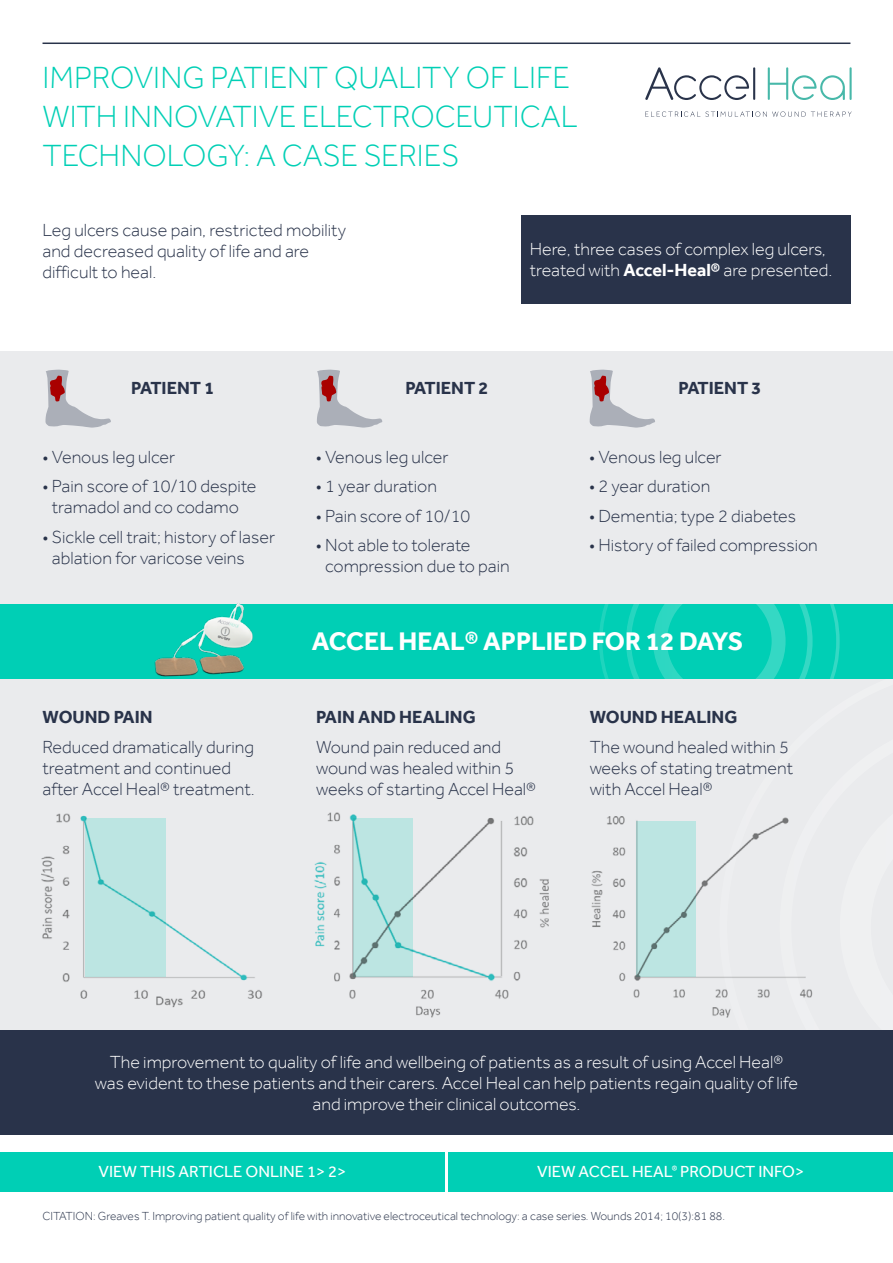
<style>
.page{position:relative;width:893px;height:1263px;background:#fff}
.page>*{position:absolute;margin:0;border:0;box-sizing:border-box;transform-origin:0 0}
.t1{font:300 31.5px/39px "Effra";letter-spacing:-.005em;color:#00cfb5}
.t2{font:700 26.25px "Effra";color:#fff}
.t3{font:300 18px/21px "Effra";color:#29334a}
.t4{font:300 18px/21px "Effra";color:#fff}
.t5{font:700 18px "Effra";color:#29334a}
.t6{font:16.5px "Effra";color:#fff}
.t7{font:300 12px "Effra";color:#29334a}
.s1{font-weight:700}
</style>
<div class="page">
<div style="left:0;top:351px;width:893px;height:679px;background:#eaebed"></div>
<hr style="left:43px;top:43px;width:807px;height:1px;background:#29334a">
<svg style="left:645px;top:111px;width:207px;height:6px"></svg>
<hr style="left:753px;top:67px;width:2px;height:33px;background:#29334a">
<hr style="left:849px;top:67px;width:3px;height:33px;background:#47b8a9">
<svg style="left:768px;top:67px;width:77px;height:33px"></svg>
<svg style="left:645px;top:67px;width:104px;height:33px"></svg>
<div style="left:0;top:1152px;width:445px;height:39px;background:#00cfb5"></div>
<div style="left:521px;top:216px;width:329px;height:88px;background:#29334a"></div>
<div style="left:0;top:1030px;width:893px;height:105px;background:#29334a"></div>
<div style="left:0;top:604px;width:893px;height:74px;background:#00cfb5"></div>
<svg style="left:599px;top:604px;width:241px;height:74px"></svg>
<img style="left:149px;top:603px;width:112px;height:76px">
<svg style="left:45px;top:369px;width:66px;height:59px"></svg>
<svg style="left:317px;top:369px;width:65px;height:59px"></svg>
<svg style="left:589px;top:369px;width:66px;height:59px"></svg>
<img style="left:41px;top:813px;width:222px;height:195px">
<img style="left:314px;top:812px;width:235px;height:206px">
<div style="left:448px;top:1152px;width:445px;height:39px;background:#00cfb5"></div>
<img style="left:591px;top:816px;width:222px;height:202px">
<h1 class="t1" style="left:43px;top:58px;width:537px">IMPROVING PATIENT QUALITY OF LIFE<br>WITH INNOVATIVE ELECTROCEUTICAL<br>TECHNOLOGY: A CASE SERIES</h1>
<p class="t3" style="left:43px;top:219px;width:305px">Leg ulcers cause pain, restricted mobility and decreased quality of life and are difficult to heal.</p>
<p class="t4" style="left:530px;top:239px;width:304px">Here, three cases of complex leg ulcers, treated with <span class="s1">Accel-Heal®</span> are presented.</p>
<p class="t5" style="left:131px;top:377px;width:84px">PATIENT 1</p>
<p class="t3" style="left:43px;top:446px;width:134px">• Venous leg ulcer</p>
<p class="t3" style="left:43px;top:476px;width:216px;text-align:center">• Pain score of 10/10 despite tramadol and co codamo</p>
<p class="t3" style="left:52px;top:526px;width:225px;text-indent:-9px">• Sickle cell trait; history of laser ablation for varicose veins</p>
<p class="t5" style="left:405px;top:377px;width:84px">PATIENT 2</p>
<p class="t3" style="left:316px;top:446px;width:134px">• Venous leg ulcer</p>
<p class="t3" style="left:316px;top:476px;width:123px">• 1 year duration</p>
<p class="t3" style="left:316px;top:505px;width:156px">• Pain score of 10/10</p>
<p class="t3" style="left:325px;top:535px;width:186px;text-indent:-9px">• Not able to tolerate compression due to pain</p>
<p class="t5" style="left:678px;top:377px;width:84px">PATIENT 3</p>
<p class="t3" style="left:589px;top:446px;width:134px">• Venous leg ulcer</p>
<p class="t3" style="left:589px;top:476px;width:123px">• 2 year duration</p>
<p class="t3" style="left:589px;top:505px;width:209px">• Dementia; type 2 diabetes</p>
<p class="t3" style="left:589px;top:535px;width:230px">• History of failed compression</p>
<p class="t5" style="left:43px;top:706px;width:112px">WOUND PAIN</p>
<p class="t3" style="left:43px;top:736px;width:214px">Reduced dramatically during treatment and continued after Accel Heal® treatment.</p>
<h2 class="t2" style="left:312px;top:625px;width:433px">ACCEL HEAL® APPLIED FOR 12 DAYS</h2>
<p class="t5" style="left:316px;top:706px;width:161px">PAIN AND HEALING</p>
<p class="t3" style="left:316px;top:736px;width:221px">Wound pain reduced and wound was healed within 5 weeks of starting Accel Heal®</p>
<p class="t5" style="left:590px;top:706px;width:149px">WOUND HEALING</p>
<p class="t3" style="left:590px;top:736px;width:205px">The wound healed within 5 weeks of stating treatment with Accel Heal®</p>
<p class="t4" style="left:95px;top:1051px;width:704px;text-align:center">The improvement to quality of life and wellbeing of patients as a result of using Accel Heal® was evident to these patients and their carers. Accel Heal can help patients regain quality of life and improve their clinical outcomes.</p>
<p class="t6" style="left:99px;top:1162px;width:249px">VIEW THIS ARTICLE ONLINE 1&gt; 2&gt;</p>
<p class="t6" style="left:537px;top:1162px;width:268px">VIEW ACCEL HEAL<sup>®</sup> PRODUCT INFO&gt;</p>
<p class="t7" style="left:43px;top:1209px;width:684px">CITATION: Greaves T. Improving patient quality of life with innovative electroceutical technology: a case series. Wounds 2014; 10(3):81 88.</p>
</div>
